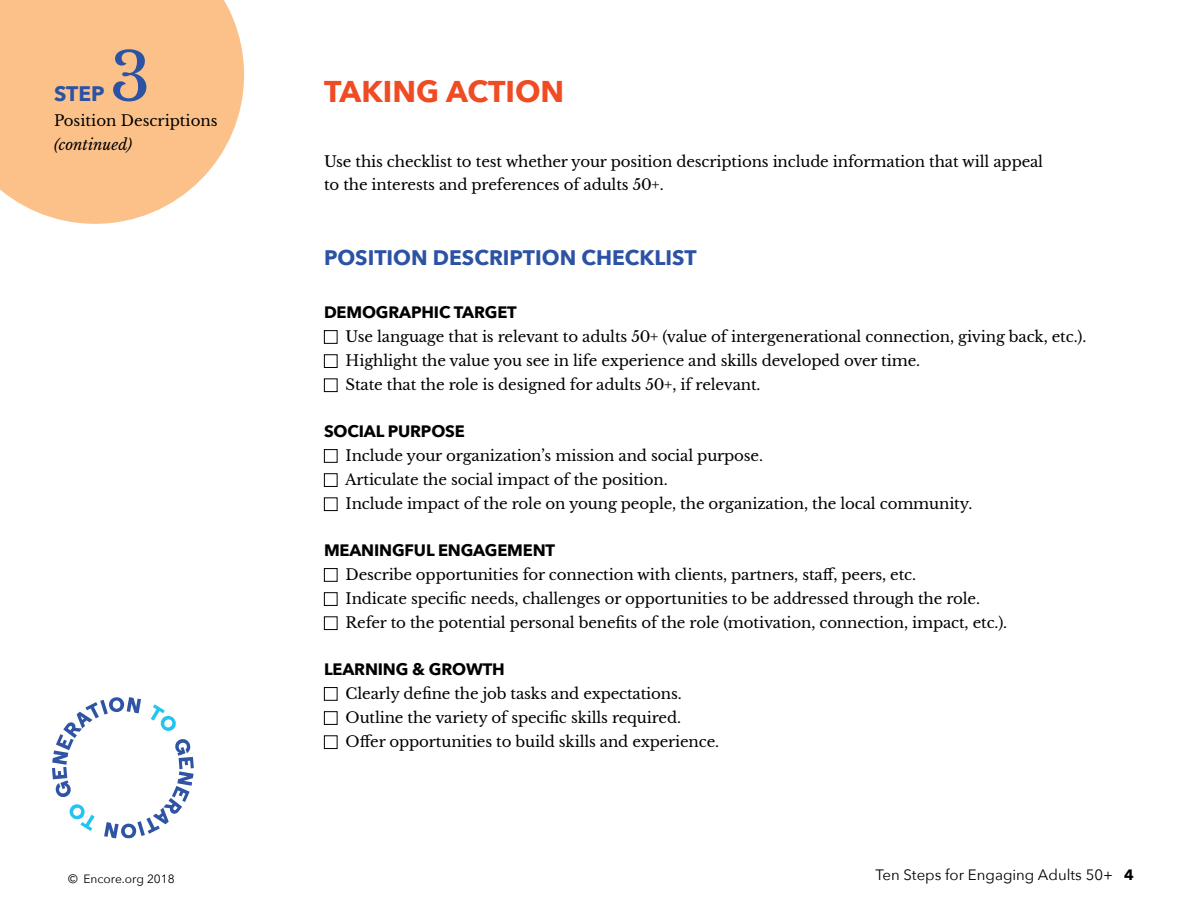
<style>
.page{position:relative;width:1188px;height:918px;background:#fff}
.page>*{position:absolute;margin:0;border:0;box-sizing:border-box;transform-origin:0 0}
.t1{font:66px "Libre Baskerville";color:#2c52a4}
.Headline_1{font:700 30px "Avenir Next";color:#f04c23}
.Headline_2{font:700 21px "Avenir Next";color:#2c52a4}
.Subhead_2a{font:700 16.5px "Avenir Next";letter-spacing:-.01em;color:#000}
.Bullets_2{font:15px "Libre Baskerville";letter-spacing:-.01em;color:#000}
.Body_2{font:15px/22.5px "Libre Baskerville";letter-spacing:-.01em;color:#000}
.t2{font:15px "Avenir Next";color:#000}
.t3{font:italic 15px "Libre Baskerville";color:#000}
.t4{font:12px "Avenir Next";color:#000}
.s1{font-weight:700}
</style>
<div class="page">
<svg style="left:52px;top:697px;width:142px;height:142px"></svg>
<svg style="left:0;top:0;width:244px;height:224px;background:#fcc895"></svg>
<div style="left:324px;top:330px;width:14px;height:14px;border:1px solid #000"></div>
<div style="left:324px;top:354px;width:14px;height:14px;border:1px solid #000"></div>
<div style="left:324px;top:378px;width:14px;height:14px;border:1px solid #000"></div>
<div style="left:324px;top:449px;width:14px;height:14px;border:1px solid #000"></div>
<div style="left:324px;top:473px;width:14px;height:14px;border:1px solid #000"></div>
<div style="left:324px;top:497px;width:14px;height:14px;border:1px solid #000"></div>
<div style="left:324px;top:568px;width:14px;height:14px;border:1px solid #000"></div>
<div style="left:324px;top:592px;width:14px;height:14px;border:1px solid #000"></div>
<div style="left:324px;top:616px;width:14px;height:14px;border:1px solid #000"></div>
<div style="left:324px;top:687px;width:14px;height:14px;border:1px solid #000"></div>
<div style="left:324px;top:711px;width:14px;height:14px;border:1px solid #000"></div>
<div style="left:324px;top:735px;width:14px;height:14px;border:1px solid #000"></div>
<h1 class="t1" style="left:110px;top:37px;width:42px">3</h1>
<p class="Body_2" style="left:54px;top:109px;width:165px">Position Descriptions</p>
<p class="t3" style="left:54px;top:136px;width:80px">(continued)</p>
<h3 class="Headline_2" style="left:54px;top:75px;width:52px">STEP</h3>
<p class="Headline_1" style="left:324px;top:66px;width:242px">TAKING ACTION</p>
<p class="Body_2" style="left:324px;top:151px;width:721px">Use this checklist to test whether your position descriptions include information that will appeal to the interests and preferences of adults 50+.</p>
<p class="Headline_2" style="left:324px;top:239px;width:374px">POSITION DESCRIPTION CHECKLIST</p>
<p class="Subhead_2a" style="left:324px;top:298px;width:194px">DEMOGRAPHIC TARGET</p>
<p class="Bullets_2" style="left:346px;top:328px;width:742px">Use language that is relevant to adults 50+ (value of intergenerational connection, giving back, etc.).</p>
<p class="Bullets_2" style="left:346px;top:352px;width:576px">Highlight the value you see in life experience and skills developed over time.</p>
<p class="Bullets_2" style="left:346px;top:376px;width:416px">State that the role is designed for adults 50+, if relevant.</p>
<p class="Subhead_2a" style="left:324px;top:417px;width:142px">SOCIAL PURPOSE</p>
<p class="Bullets_2" style="left:346px;top:447px;width:419px">Include your organization’s mission and social purpose.</p>
<p class="Bullets_2" style="left:345px;top:471px;width:324px">Articulate the social impact of the position.</p>
<p class="Bullets_2" style="left:346px;top:495px;width:628px">Include impact of the role on young people, the organization, the local community.</p>
<p class="Subhead_2a" style="left:324px;top:536px;width:233px">MEANINGFUL ENGAGEMENT</p>
<p class="Bullets_2" style="left:346px;top:566px;width:572px">Describe opportunities for connection with clients, partners, staff, peers, etc.</p>
<p class="Bullets_2" style="left:346px;top:590px;width:636px">Indicate specific needs, challenges or opportunities to be addressed through the role.</p>
<p class="Bullets_2" style="left:346px;top:614px;width:663px">Refer to the potential personal benefits of the role (motivation, connection, impact, etc.).</p>
<p class="Subhead_2a" style="left:324px;top:655px;width:182px">LEARNING &amp; GROWTH</p>
<p class="Bullets_2" style="left:346px;top:685px;width:338px">Clearly define the job tasks and expectations.</p>
<p class="Bullets_2" style="left:346px;top:709px;width:337px">Outline the variety of specific skills required.</p>
<p class="Bullets_2" style="left:346px;top:733px;width:375px">Offer opportunities to build skills and experience.</p>
<p class="t4" style="left:68px;top:869px;width:108px">© Encore.org 2018</p>
<p class="t2" style="left:875px;top:862px;width:260px">Ten Steps for Engaging Adults 50+ <span class="s1">4</span></p>
</div>
